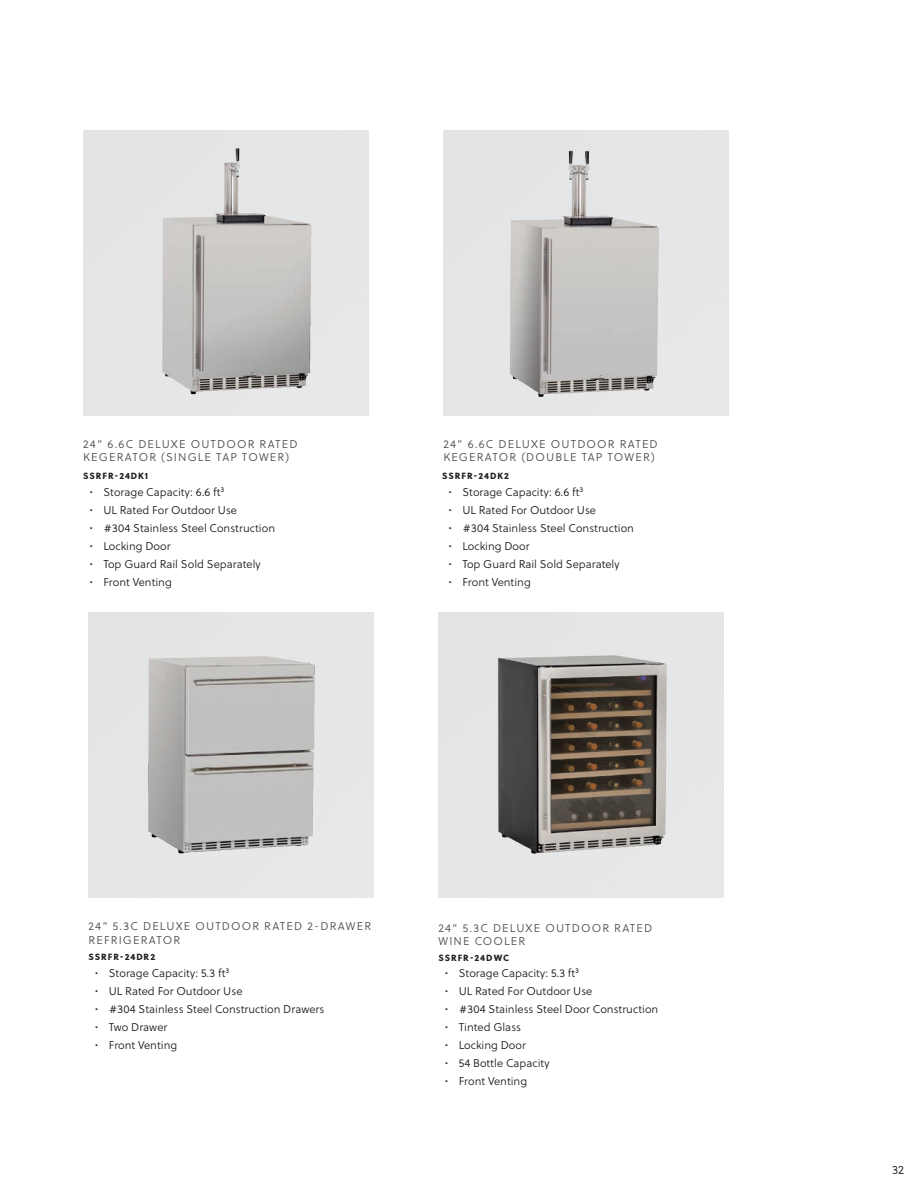
<style>
.page{position:relative;width:918px;height:1188px;background:#fff}
.page>*{position:absolute;margin:0;border:0;box-sizing:border-box;transform-origin:0 0}
.t1{font:12px "Soleil Lt";color:#181719}
.t2{font:11.25px "Soleil Lt";color:#181719}
.t3{font:11.25px/13.5px "Soleil Lt";letter-spacing:.1em;color:#4b4c4d}
.t4{font:9px "Soleil Xb";letter-spacing:.1em;color:#24201f}
.s1{font-family:"Orpheus Pro";font-size:10.5px;color:#3e3e3f}
</style>
<div class="page">
<img style="left:148px;top:656px;width:166px;height:198px">
<img style="left:151px;top:149px;width:173px;height:246px">
<img style="left:496px;top:655px;width:170px;height:200px">
<img style="left:509px;top:151px;width:151px;height:247px">
<p class="t3" style="left:83px;top:437px;width:216px">24” 6.6C DELUXE OUTDOOR RATED<br>KEGERATOR (SINGLE TAP TOWER)</p>
<p class="t4" style="left:83px;top:469px;width:67px">SSRFR-24DK1</p>
<p class="t2" style="left:90px;top:484px;width:136px"><span class="s1">•</span> Storage Capacity: 6.6 ft³</p>
<p class="t2" style="left:90px;top:502px;width:149px"><span class="s1">•</span> UL Rated For Outdoor Use</p>
<p class="t2" style="left:90px;top:520px;width:187px"><span class="s1">•</span> #304 Stainless Steel Construction</p>
<p class="t2" style="left:90px;top:538px;width:82px"><span class="s1">•</span> Locking Door</p>
<p class="t2" style="left:90px;top:556px;width:172px"><span class="s1">•</span> Top Guard Rail Sold Separately</p>
<p class="t2" style="left:90px;top:574px;width:83px"><span class="s1">•</span> Front Venting</p>
<p class="t3" style="left:443px;top:437px;width:216px">24” 6.6C DELUXE OUTDOOR RATED<br>KEGERATOR (DOUBLE TAP TOWER)</p>
<p class="t4" style="left:442px;top:469px;width:68px">SSRFR-24DK2</p>
<p class="t2" style="left:449px;top:484px;width:136px"><span class="s1">•</span> Storage Capacity: 6.6 ft³</p>
<p class="t2" style="left:449px;top:502px;width:149px"><span class="s1">•</span> UL Rated For Outdoor Use</p>
<p class="t2" style="left:449px;top:520px;width:187px"><span class="s1">•</span> #304 Stainless Steel Construction</p>
<p class="t2" style="left:449px;top:538px;width:82px"><span class="s1">•</span> Locking Door</p>
<p class="t2" style="left:449px;top:556px;width:172px"><span class="s1">•</span> Top Guard Rail Sold Separately</p>
<p class="t2" style="left:449px;top:574px;width:83px"><span class="s1">•</span> Front Venting</p>
<p class="t3" style="left:89px;top:919px;width:284px">24” 5.3C DELUXE OUTDOOR RATED 2-DRAWER<br>REFRIGERATOR</p>
<p class="t4" style="left:89px;top:950px;width:68px">SSRFR-24DR2</p>
<p class="t2" style="left:95px;top:965px;width:135px"><span class="s1">•</span> Storage Capacity: 5.3 ft³</p>
<p class="t2" style="left:95px;top:983px;width:149px"><span class="s1">•</span> UL Rated For Outdoor Use</p>
<p class="t2" style="left:95px;top:1001px;width:231px"><span class="s1">•</span> #304 Stainless Steel Construction Drawers</p>
<p class="t2" style="left:95px;top:1019px;width:74px"><span class="s1">•</span> Two Drawer</p>
<p class="t2" style="left:95px;top:1037px;width:83px"><span class="s1">•</span> Front Venting</p>
<p class="t3" style="left:438px;top:921px;width:215px">24” 5.3C DELUXE OUTDOOR RATED<br>WINE COOLER</p>
<p class="t4" style="left:438px;top:951px;width:72px">SSRFR-24DWC</p>
<p class="t2" style="left:445px;top:965px;width:135px"><span class="s1">•</span> Storage Capacity: 5.3 ft³</p>
<p class="t2" style="left:445px;top:983px;width:149px"><span class="s1">•</span> UL Rated For Outdoor Use</p>
<p class="t2" style="left:445px;top:1001px;width:215px"><span class="s1">•</span> #304 Stainless Steel Door Construction</p>
<p class="t2" style="left:445px;top:1019px;width:77px"><span class="s1">•</span> Tinted Glass</p>
<p class="t2" style="left:445px;top:1037px;width:82px"><span class="s1">•</span> Locking Door</p>
<p class="t2" style="left:445px;top:1055px;width:106px"><span class="s1">•</span> 54 Bottle Capacity</p>
<p class="t2" style="left:445px;top:1073px;width:83px"><span class="s1">•</span> Front Venting</p>
<p class="t1" style="left:892px;top:1162px;width:14px">32</p>
</div>
